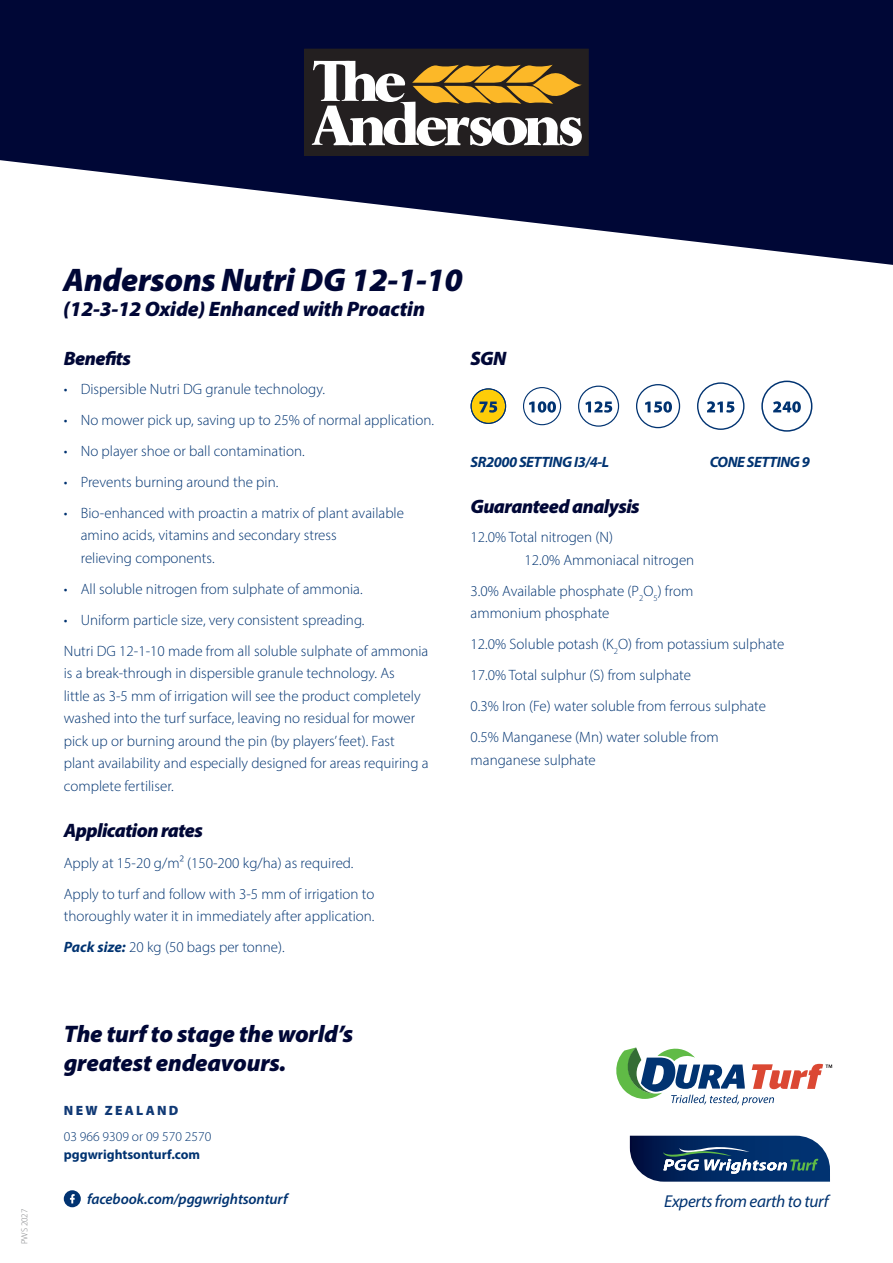
<style>
.page{position:relative;width:893px;height:1263px;background:#fff}
.page>*{position:absolute;margin:0;border:0;box-sizing:border-box;transform-origin:0 0}
.GREEN_HEAD{font:italic 900 32.85px "Myriad Pro";letter-spacing:-.01em;color:#000736}
.t1{font:italic 900 24px/28.5px "Myriad Pro";letter-spacing:-.01em;color:#000736}
.GREEN_HEAD-2{font:italic 900 21px "Myriad Pro";letter-spacing:-.01em;color:#000736}
.Subheading{font:italic 900 19.5px "Myriad Pro";letter-spacing:-.03em;color:#000736}
.Body_Copy{font:italic 900 19.5px "Myriad Pro";letter-spacing:-.03em;color:#000736}
.t2{font:italic 17.25px "Myriad Pro";letter-spacing:-.02em;color:#013371}
.Body_Copy-2{font:300 15px/22.5px "Myriad Pro";color:#013371}
.Subheading-2{font:300 15px/22.5px "Myriad Pro";color:#013371}
.Subheading-3{font:italic 700 15px "Myriad Pro";letter-spacing:-.03em;color:#013371}
.Body_Copy-3{font:italic 600 15px "Myriad Pro";letter-spacing:-.01em;color:#013371}
.Intro{font:300 13.5px/18px "Myriad Pro";color:#013371}
.CAPS_HEADING{font:900 13.5px "Myriad Pro";letter-spacing:.17em;color:#103975}
.Body_Copy-4{font:300 9px "Myriad Pro";letter-spacing:-.01em;color:#808285}
.s1{font-weight:700;font-style:italic}
.s2{font-weight:700}
</style>
<div class="page">
<svg style="left:0;top:0;width:893px;height:265px;fill:#000736"></svg>
<div style="left:64px;top:1190px;width:17px;height:17px;background:#013371;border-radius:50%"></div>
<svg style="left:70px;top:1194px;width:5px;height:9px"></svg>
<div style="left:305px;top:49px;width:283px;height:106px;background:#231f20"></div>
<div style="left:304px;top:49px;width:284px;height:107px;border:1px solid #231f20"></div>
<svg style="left:312px;top:61px;width:270px;height:85px"></svg>
<svg style="left:630px;top:1136px;width:200px;height:46px"></svg>
<svg style="left:616px;top:1047px;width:216px;height:58px"></svg>
<div style="left:761px;top:381px;width:51px;height:51px;border:2px solid #013371;border-radius:50%"></div>
<svg style="left:773px;top:401px;width:28px;height:12px"></svg>
<div style="left:697px;top:382px;width:47px;height:48px;border:1px solid #013371;border-radius:50%"></div>
<svg style="left:707px;top:401px;width:27px;height:12px"></svg>
<div style="left:636px;top:384px;width:44px;height:44px;border:1px solid #013371;border-radius:50%"></div>
<svg style="left:645px;top:401px;width:27px;height:12px"></svg>
<div style="left:578px;top:386px;width:41px;height:41px;border:1px solid #013371;border-radius:50%"></div>
<svg style="left:585px;top:401px;width:27px;height:12px"></svg>
<div style="left:523px;top:387px;width:38px;height:38px;border:1px solid #013371;border-radius:50%"></div>
<svg style="left:529px;top:401px;width:27px;height:12px"></svg>
<div style="left:471px;top:389px;width:35px;height:34px;background:#fecd08;border-radius:50%"></div>
<div style="left:471px;top:388px;width:35px;height:36px;border:1px solid #013371;border-radius:50%"></div>
<svg style="left:479px;top:401px;width:18px;height:12px"></svg>
<p class="Body_Copy-4" style="left:19px;top:1244px;width:37px;rotate:-90deg">PWS 2027</p>
<p class="GREEN_HEAD" style="left:63px;top:258px;width:401px">Andersons Nutri DG 12-1-10</p>
<p class="GREEN_HEAD-2" style="left:63px;top:295px;width:363px">(12-3-12 Oxide) Enhanced with Proactin</p>
<p class="Subheading" style="left:64px;top:345px;width:69px">Benefits</p>
<p class="Body_Copy-2" style="left:64px;top:377px;width:263px">• Dispersible Nutri DG granule technology.</p>
<p class="Body_Copy-2" style="left:64px;top:408px;width:372px">• No mower pick up, saving up to 25% of normal application.</p>
<p class="Body_Copy-2" style="left:64px;top:439px;width:242px">• No player shoe or ball contamination.</p>
<p class="Body_Copy-2" style="left:64px;top:470px;width:216px">• Prevents burning around the pin.</p>
<p class="Body_Copy-2" style="left:81px;top:501px;width:325px;text-indent:-17px">• Bio-enhanced with proactin a matrix of plant available amino acids, vitamins and secondary stress<br>relieving components.</p>
<p class="Body_Copy-2" style="left:64px;top:577px;width:300px">• All soluble nitrogen from sulphate of ammonia.</p>
<p class="Body_Copy-2" style="left:64px;top:608px;width:302px">• Uniform particle size, very consistent spreading.</p>
<p class="Body_Copy-2" style="left:64px;top:639px;width:366px">Nutri DG 12-1-10 made from all soluble sulphate of ammonia is a break-through in dispersible granule technology. As<br>little as 3-5 mm of irrigation will see the product completely washed into the turf surface, leaving no residual for mower pick up or burning around the pin (by players’ feet). Fast plant availability and especially designed for areas requiring a complete fertiliser.</p>
<p class="Body_Copy" style="left:64px;top:817px;width:141px">Application rates</p>
<p class="Subheading-2" style="left:64px;top:851px;width:291px">Apply at 15-20 g/m² (150-200 kg/ha) as required.</p>
<p class="Subheading-2" style="left:64px;top:882px;width:312px">Apply to turf and follow with 3-5 mm of irrigation to thoroughly water it in immediately after application.</p>
<p class="Subheading-2" style="left:64px;top:936px;width:223px"><span class="s1">Pack size:</span> 20 kg (50 bags per tonne).</p>
<p class="t1" style="left:64px;top:1019px;width:291px">The turf to stage the world’s greatest endeavours.</p>
<p class="CAPS_HEADING" style="left:64px;top:1102px;width:116px">NEW ZEALAND</p>
<p class="Intro" style="left:64px;top:1128px;width:149px">03 966 9309 or 09 570 2570 <span class="s2">pggwrightsonturf.com</span></p>
<p class="Body_Copy-3" style="left:87px;top:1190px;width:202px">facebook.com/pggwrightsonturf</p>
<p class="Subheading" style="left:471px;top:345px;width:37px">SGN</p>
<p class="Subheading-3" style="left:471px;top:453px;width:140px">SR2000 SETTING I3/4-L</p>
<p class="Subheading-3" style="left:710px;top:453px;width:102px">CONE SETTING 9</p>
<p class="Subheading" style="left:471px;top:494px;width:171px">Guaranteed analysis</p>
<p class="Subheading-2" style="left:525px;top:526px;width:171px;text-indent:-54px">12.0% Total nitrogen (N)<br>12.0% Ammoniacal nitrogen</p>
<p class="Subheading-2" style="left:471px;top:579px;width:224px">3.0% Available phosphate (P<sub>2</sub>O<sub>5</sub>) from ammonium phosphate</p>
<p class="Subheading-2" style="left:471px;top:633px;width:315px">12.0% Soluble potash (K<sub>2</sub>O) from potassium sulphate</p>
<p class="Subheading-2" style="left:471px;top:664px;width:222px">17.0% Total sulphur (S) from sulphate</p>
<p class="Subheading-2" style="left:471px;top:695px;width:297px">0.3% Iron (Fe) water soluble from ferrous sulphate</p>
<p class="Subheading-2" style="left:471px;top:726px;width:250px">0.5% Manganese (Mn) water soluble from manganese sulphate</p>
<p class="t2" style="left:664px;top:1191px;width:166px">Experts from earth to turf</p>
</div>
